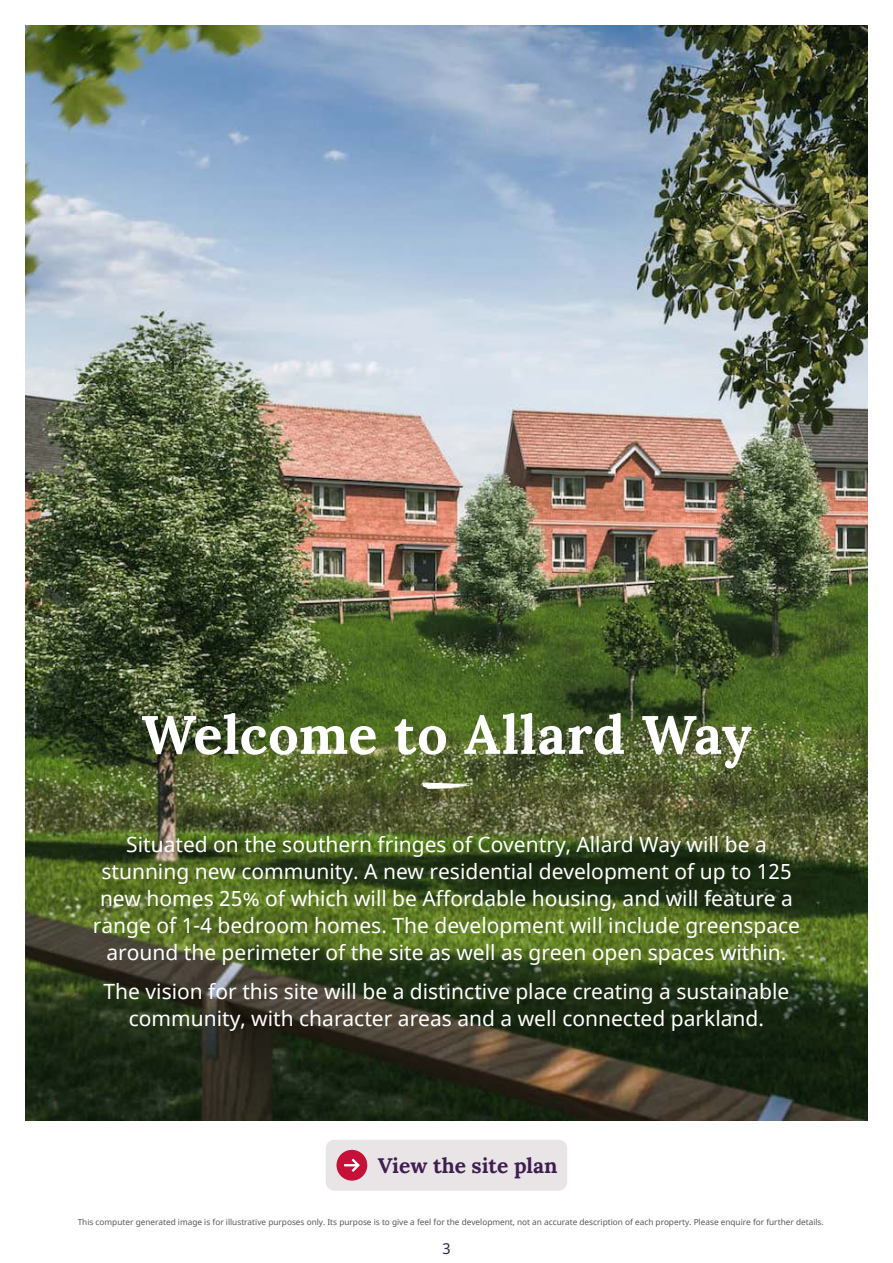
<style>
.page{position:relative;width:893px;height:1263px;background:#fff}
.page>*{position:absolute;margin:0;border:0;box-sizing:border-box;transform-origin:0 0}
.t1{font:700 54px "Lora";letter-spacing:.005em;color:#fff}
.t2{font:21px/27px "Noto Sans";color:#fff;text-align:center}
.t3{font:700 21px "Lora";color:#3e1e50}
.t4{font:15px "Noto Sans";color:#3e1e50}
.t5{font:8.25px "Noto Sans";color:#575756}
</style>
<div class="page">
<img style="left:26px;top:26px;width:841px;height:1095px">
<div style="left:326px;top:1140px;width:241px;height:51px;background:#e9e4e6;border-radius:9px"></div>
<div style="left:336px;top:1150px;width:31px;height:30px;background:#c61037;border-radius:50%"></div>
<svg style="left:344px;top:1158px;width:16px;height:14px"></svg>
<svg style="left:421px;top:782px;width:51px;height:7px"></svg>
<h1 class="t1" style="left:141px;top:694px;width:612px">Welcome to Allard Way</h1>
<p class="t2" style="left:93px;top:831px;width:709px">Situated on the southern fringes of Coventry, Allard Way will be a stunning new community. A new residential development of up to 125 new homes 25% of which will be Affordable housing, and will feature a range of 1-4 bedroom homes. The development will include greenspace around the perimeter of the site as well as green open spaces within.</p>
<p class="t2" style="left:104px;top:979px;width:687px">The vision for this site will be a distinctive place creating a sustainable community, with character areas and a well connected parkland.</p>
<p class="t3" style="left:378px;top:1150px;width:181px">View the site plan</p>
<p class="t5" style="left:78px;top:1216px;width:747px">This computer generated image is for illustrative purposes only. Its purpose is to give a feel for the development, not an accurate description of each property. Please enquire for further details.</p>
<p class="t4" style="left:442px;top:1238px;width:10px">3</p>
</div>
